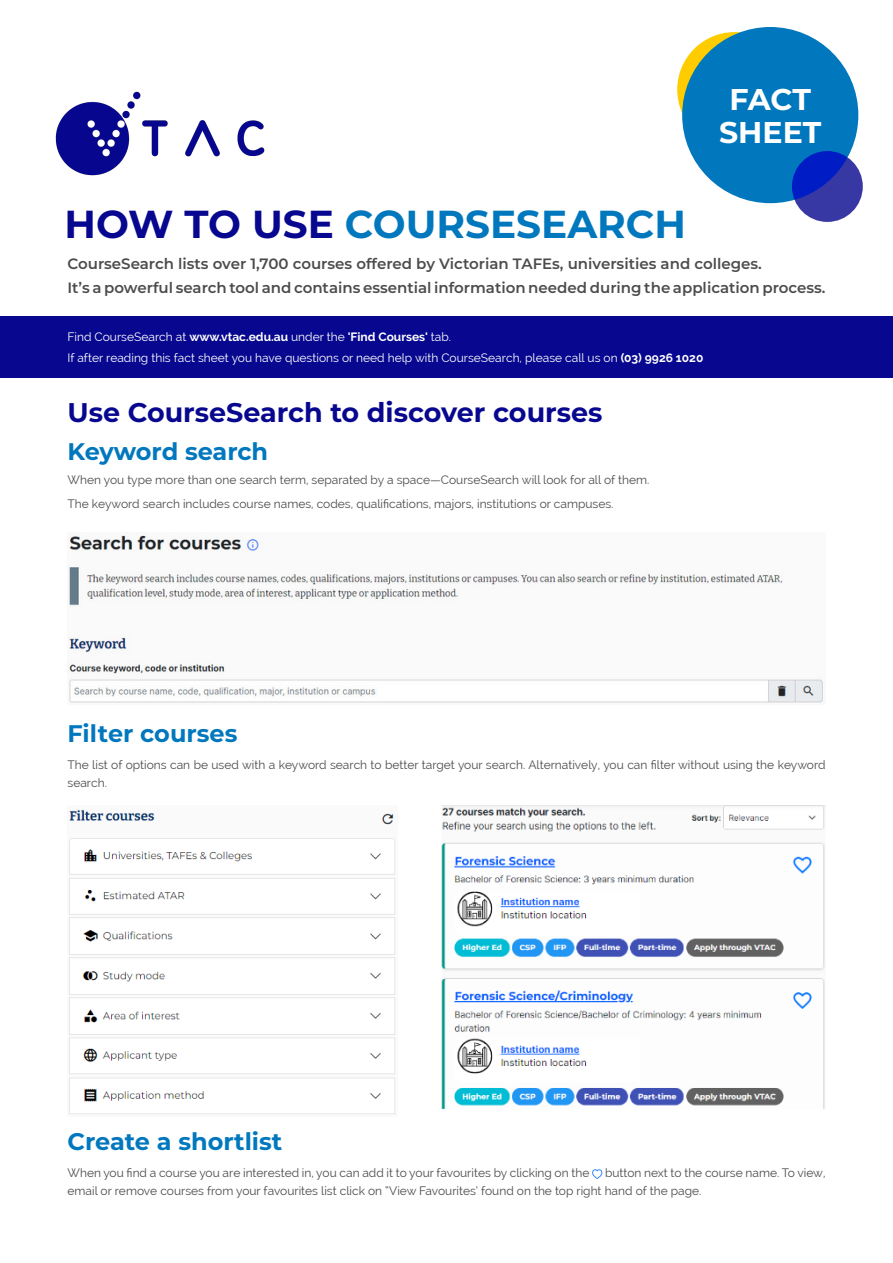
<style>
.page{position:relative;width:893px;height:1263px;background:#fff}
.page>*{position:absolute;margin:0;border:0;box-sizing:border-box;transform-origin:0 0}
.t1{font:700 39px "Montserrat";color:#0178bd}
.t2{font:700 30px "Montserrat";color:#fff}
.t3{font:700 27px "Montserrat";color:#07078f}
.t4{font:700 24px "Montserrat";color:#0178bd}
.t5{font:600 15px "Montserrat";color:#4b4c4d}
.t6{font:12px/18px "Raleway";color:#4b4c4d}
.t7{font:12px "Raleway";color:#fff}
.s1{color:#07078f}
.s2{font-weight:700}
</style>
<div class="page">
<div style="left:0;top:317px;width:893px;height:61px;background:#07078f"></div>
<img style="left:68px;top:532px;width:755px;height:171px">
<svg style="left:592px;top:1169px;width:11px;height:10px"></svg>
<img style="left:69px;top:809px;width:327px;height:306px">
<img style="left:441px;top:806px;width:384px;height:304px">
<div style="left:677px;top:32px;width:115px;height:115px;background:#fc0;border-radius:50%"></div>
<div style="left:682px;top:27px;width:176px;height:176px;background:#0178bd;border-radius:50%"></div>
<svg style="left:792px;top:151px;width:71px;height:71px;background:#232eb1"></svg>
<img style="left:55px;top:91px;width:210px;height:85px">
<p class="t2" style="left:730px;top:78px;width:83px">FACT</p>
<p class="t2" style="left:719px;top:111px;width:104px">SHEET</p>
<p class="t1" style="left:64px;top:196px;width:623px"><span class="s1">HOW TO USE</span> COURSESEARCH</p>
<p class="t5" style="left:68px;top:253px;width:696px">CourseSearch lists over 1,700 courses offered by Victorian TAFEs, universities and colleges.</p>
<p class="t5" style="left:68px;top:277px;width:759px">It’s a powerful search tool and contains essential information needed during the application process.</p>
<p class="t7" style="left:68px;top:330px;width:385px">Find CourseSearch at <span class="s2">www.vtac.edu.au</span> under the <span class="s2">'Find Courses'</span> tab.</p>
<p class="t7" style="left:68px;top:351px;width:637px">If after reading this fact sheet you have questions or need help with CourseSearch, please call us on <span class="s2">(03) 9926 1020</span></p>
<p class="t3" style="left:68px;top:393px;width:536px">Use CourseSearch to discover courses</p>
<p class="t4" style="left:68px;top:434px;width:202px">Keyword search</p>
<p class="t6" style="left:68px;top:470px;width:583px">When you type more than one search term, separated by a space—CourseSearch will look for all of them.</p>
<p class="t6" style="left:68px;top:495px;width:547px">The keyword search includes course names, codes, qualifications, majors, institutions or campuses.</p>
<p class="t4" style="left:68px;top:716px;width:171px">Filter courses</p>
<p class="t6" style="left:68px;top:755px;width:759px">The list of options can be used with a keyword search to better target your search. Alternatively, you can filter without using the keyword search.</p>
<p class="t4" style="left:68px;top:1125px;width:216px">Create a shortlist</p>
<p class="t6" style="left:68px;top:1164px;width:523px">When you find a course you are interested in, you can add it to your favourites by clicking on the</p>
<p class="t6" style="left:68px;top:1164px;width:759px;text-indent:538px">button next to the course name. To view, email or remove courses from your favourites list click on “View Favourites’ found on the top right hand of the page.</p>
</div>
